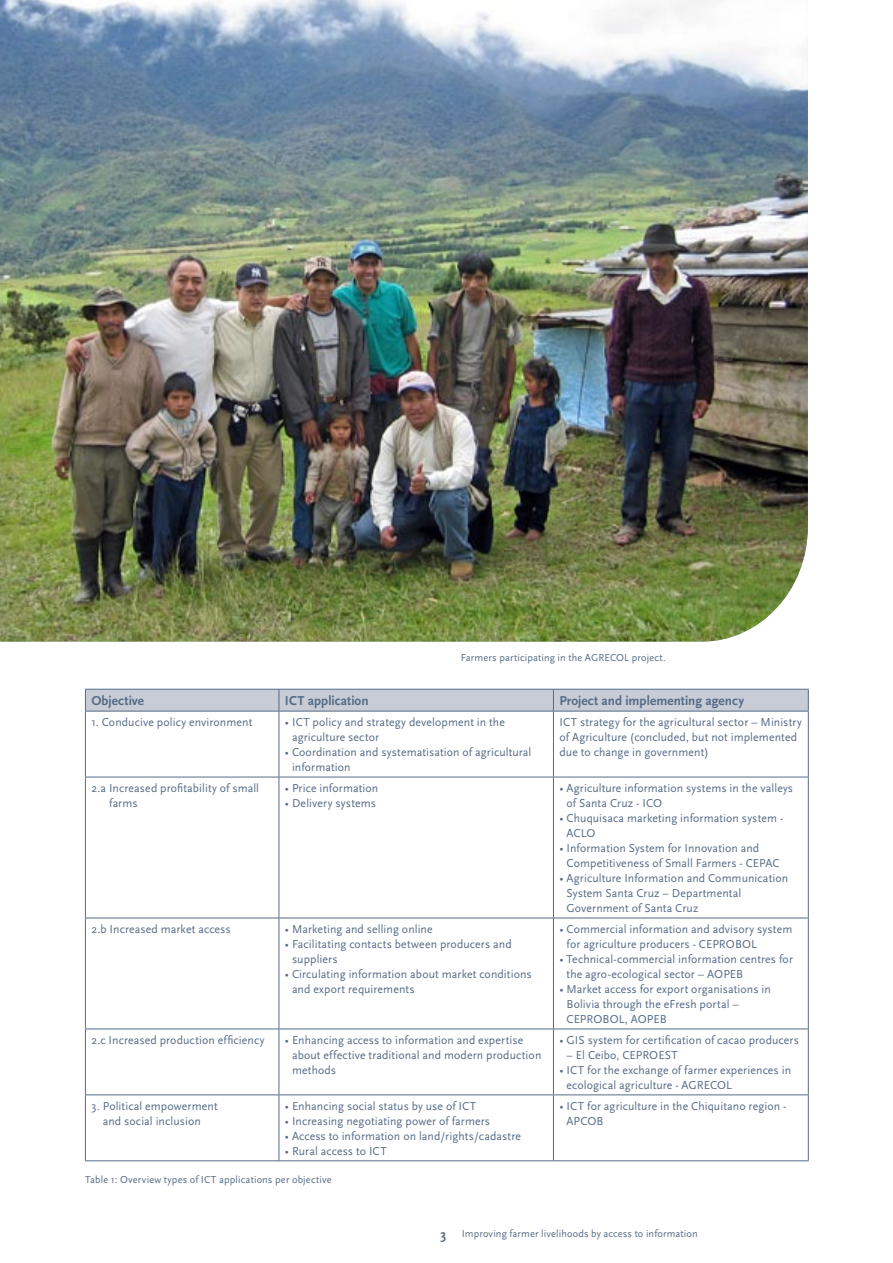
<style>
.page{position:relative;width:893px;height:1263px;background:#fff}
.page>*{position:absolute;margin:0;border:0;box-sizing:border-box;transform-origin:0 0}
.t1{font:700 13.5px "Scala Sans";letter-spacing:.005em;color:#566b87}
.t2{font:12px/15px "Scala Sans";letter-spacing:.01em;color:#566b87}
.t3{font:10.5px "Scala Sans";letter-spacing:.015em;color:#566b87}
.s1{font-weight:700;font-size:13.8px}
</style>
<div class="page">
<svg style="left:85px;top:689px;width:724px;height:22px;background:#c0c6d1"></svg>
<hr style="left:85px;top:711px;width:194px;height:1px;background:#566b87">
<hr style="left:85px;top:711px;width:1px;height:66px;background:#566b87">
<hr style="left:279px;top:711px;width:274px;height:1px;background:#566b87">
<hr style="left:279px;top:711px;width:1px;height:66px;background:#566b87">
<hr style="left:553px;top:711px;width:256px;height:1px;background:#566b87">
<hr style="left:553px;top:711px;width:1px;height:66px;background:#566b87">
<hr style="left:808px;top:711px;width:1px;height:66px;background:#566b87">
<hr style="left:85px;top:777px;width:194px;height:1px;background:#566b87">
<hr style="left:85px;top:777px;width:1px;height:141px;background:#566b87">
<hr style="left:279px;top:777px;width:274px;height:1px;background:#566b87">
<hr style="left:279px;top:777px;width:1px;height:141px;background:#566b87">
<hr style="left:553px;top:777px;width:256px;height:1px;background:#566b87">
<hr style="left:553px;top:777px;width:1px;height:141px;background:#566b87">
<hr style="left:808px;top:777px;width:1px;height:141px;background:#566b87">
<hr style="left:85px;top:918px;width:194px;height:1px;background:#566b87">
<hr style="left:85px;top:918px;width:1px;height:110px;background:#566b87">
<hr style="left:279px;top:918px;width:274px;height:1px;background:#566b87">
<hr style="left:279px;top:918px;width:1px;height:110px;background:#566b87">
<hr style="left:553px;top:918px;width:256px;height:1px;background:#566b87">
<hr style="left:553px;top:918px;width:1px;height:110px;background:#566b87">
<hr style="left:808px;top:918px;width:1px;height:110px;background:#566b87">
<hr style="left:85px;top:1028px;width:194px;height:1px;background:#566b87">
<hr style="left:85px;top:1029px;width:1px;height:65px;background:#566b87">
<hr style="left:279px;top:1028px;width:274px;height:1px;background:#566b87">
<hr style="left:279px;top:1029px;width:1px;height:65px;background:#566b87">
<hr style="left:553px;top:1028px;width:256px;height:1px;background:#566b87">
<hr style="left:553px;top:1029px;width:1px;height:65px;background:#566b87">
<hr style="left:808px;top:1029px;width:1px;height:65px;background:#566b87">
<hr style="left:85px;top:1094px;width:194px;height:1px;background:#566b87">
<hr style="left:85px;top:1095px;width:1px;height:65px;background:#566b87">
<hr style="left:279px;top:1094px;width:274px;height:1px;background:#566b87">
<hr style="left:279px;top:1095px;width:1px;height:65px;background:#566b87">
<hr style="left:553px;top:1094px;width:256px;height:1px;background:#566b87">
<hr style="left:553px;top:1095px;width:1px;height:65px;background:#566b87">
<hr style="left:808px;top:1095px;width:1px;height:65px;background:#566b87">
<hr style="left:85px;top:1160px;width:194px;height:1px;background:#566b87">
<hr style="left:279px;top:1160px;width:274px;height:1px;background:#566b87">
<hr style="left:553px;top:1160px;width:256px;height:1px;background:#566b87">
<img style="left:0;top:0;width:808px;height:642px">
<p class="t3" style="left:461px;top:651px;width:206px">Farmers participating in the AGRECOL project.</p>
<p class="t1" style="left:91px;top:693px;width:54px">Objective</p>
<p class="t1" style="left:285px;top:693px;width:85px">ICT application</p>
<p class="t1" style="left:559px;top:693px;width:186px">Project and implementing agency</p>
<p class="t2" style="left:91px;top:715px;width:162px">1. Conducive policy environment</p>
<p class="t2" style="left:292px;top:715px;width:214px;text-indent:-7px">• ICT policy and strategy development in the agriculture sector</p>
<p class="t2" style="left:292px;top:745px;width:241px;text-indent:-7px">• Coordination and systematisation of agricultural information</p>
<p class="t2" style="left:559px;top:715px;width:244px">ICT strategy for the agricultural sector – Ministry of Agriculture (concluded, but not implemented due to change in government)</p>
<p class="t2" style="left:109px;top:781px;width:151px;text-indent:-18px">2.a Increased profitability of small farms</p>
<p class="t2" style="left:285px;top:781px;width:95px">• Price information</p>
<p class="t2" style="left:285px;top:796px;width:93px">• Delivery systems</p>
<p class="t2" style="left:91px;top:922px;width:141px">2.b Increased market access</p>
<p class="t2" style="left:285px;top:922px;width:149px">• Marketing and selling online</p>
<p class="t2" style="left:292px;top:937px;width:221px;text-indent:-7px">• Facilitating contacts between producers and suppliers</p>
<p class="t2" style="left:292px;top:967px;width:241px;text-indent:-7px">• Circulating information about market conditions and export requirements</p>
<p class="t2" style="left:566px;top:781px;width:228px;text-indent:-7px">• Agriculture information systems in the valleys of Santa Cruz - ICO</p>
<p class="t2" style="left:566px;top:811px;width:218px;text-indent:-7px">• Chuquisaca marketing information system -<br>ACLO</p>
<p class="t2" style="left:566px;top:841px;width:215px;text-indent:-7px">• Information System for Innovation and<br>Competitiveness of Small Farmers - CEPAC</p>
<p class="t2" style="left:566px;top:871px;width:223px;text-indent:-7px">• Agriculture Information and Communication<br>System Santa Cruz – Departmental<br>Government of Santa Cruz</p>
<p class="t2" style="left:566px;top:922px;width:227px;text-indent:-7px">• Commercial information and advisory system for agriculture producers - CEPROBOL</p>
<p class="t2" style="left:566px;top:952px;width:228px;text-indent:-7px">• Technical-commercial information centres for the agro-ecological sector – AOPEB</p>
<p class="t2" style="left:566px;top:982px;width:206px;text-indent:-7px">• Market access for export organisations in<br>Bolivia through the eFresh portal –<br>CEPROBOL, AOPEB</p>
<p class="t2" style="left:91px;top:1033px;width:175px">2.c Increased production efficiency</p>
<p class="t2" style="left:292px;top:1033px;width:251px;text-indent:-7px">• Enhancing access to information and expertise about effective traditional and modern production methods</p>
<p class="t2" style="left:559px;top:1033px;width:241px">• GIS system for certification of cacao producers</p>
<p class="t2" style="left:566px;top:1048px;width:113px">– El Ceibo, CEPROEST</p>
<p class="t2" style="left:566px;top:1063px;width:226px;text-indent:-7px">• ICT for the exchange of farmer experiences in ecological agriculture - AGRECOL</p>
<p class="t2" style="left:91px;top:1099px;width:128px;text-align:center">3. Political empowerment and social inclusion</p>
<p class="t2" style="left:285px;top:1099px;width:193px">• Enhancing social status by use of ICT</p>
<p class="t2" style="left:285px;top:1114px;width:207px">• Increasing negotiating power of farmers</p>
<p class="t2" style="left:285px;top:1129px;width:237px">• Access to information on land/rights/cadastre</p>
<p class="t2" style="left:285px;top:1144px;width:103px">• Rural access to ICT</p>
<p class="t3" style="left:85px;top:1173px;width:248px">Table 1: Overview types of ICT applications per objective</p>
<p class="t2" style="left:566px;top:1099px;width:221px;text-indent:-7px">• ICT for agriculture in the Chiquitano region -<br>APCOB</p>
<p class="t3" style="left:441px;top:1228px;width:259px"><span class="s1">3</span> Improving farmer livelihoods by access to information</p>
</div>
